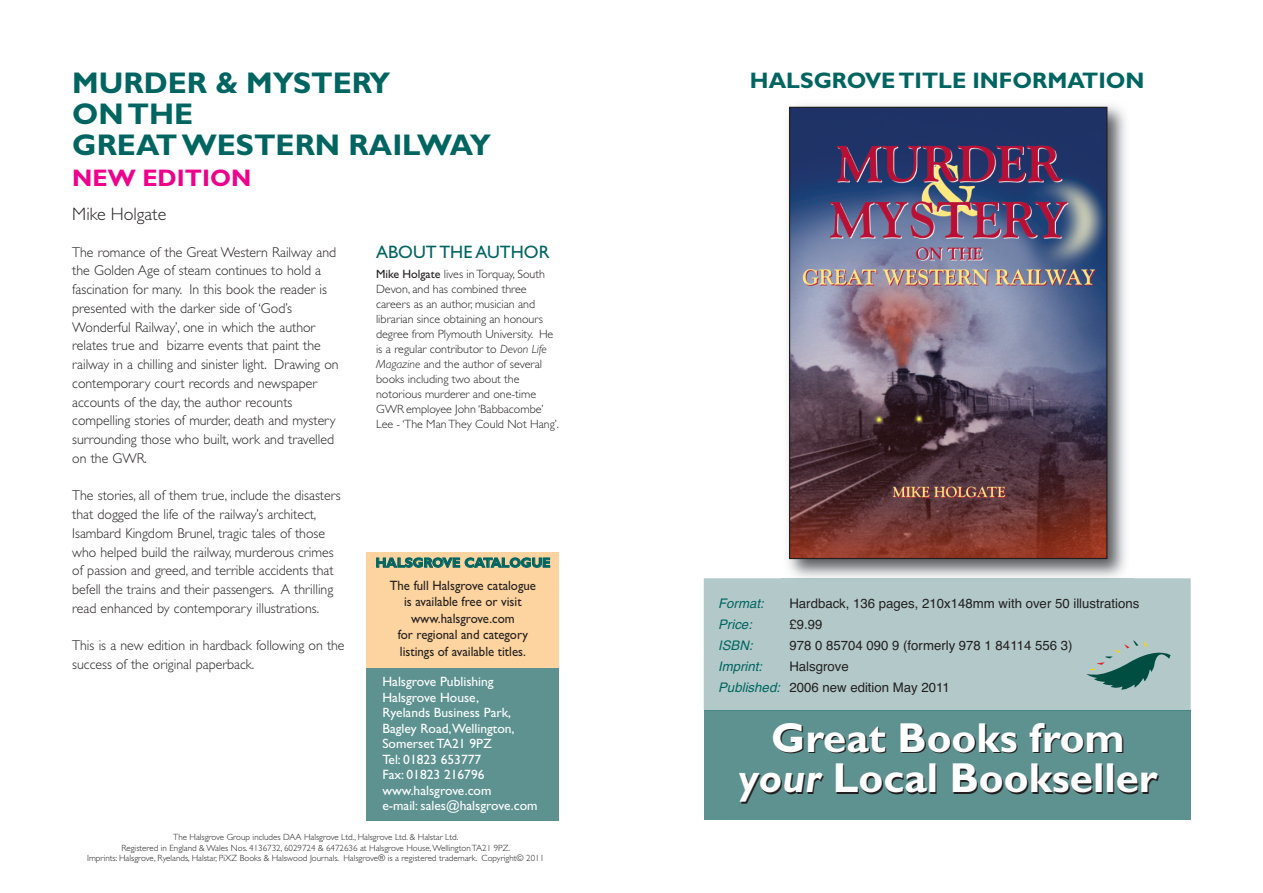
<style>
.page{position:relative;width:1263px;height:893px;background:#fff}
.page>*{position:absolute;margin:0;border:0;box-sizing:border-box;transform-origin:0 0}
.t1{font:700 42px/40.5px "Gill Sans";color:#fff;text-align:center}
.t2{font:700 30px/31px "Gill Sans";color:#006561}
.t3{font:700 24px "Gill Sans";color:#ed028c}
.t4{font:700 22.5px "Gill Sans";color:#006561}
.t5{font:18px "Gill Sans";color:#006561}
.t6{font:300 18px "Gill Sans";color:#231f20}
.t7{font:300 14.25px/18.8px "Gill Sans";color:#231f20}
.t8{font:13.5px/15.5px "Gill Sans";color:#fff}
.t9{font:13.5px/16.5px "Gill Sans TT";color:#231f20;text-align:center;scale:.95 1}
.t10{font:13.5px "Gill Sans TT";color:#fff}
.t11{font:700 13.5px "Gill Sans";letter-spacing:-.005em;color:#006561}
.t12{font:13.2px/21px "Helvetica";color:#231f20}
.t13{font:italic 13.2px "Helvetica";letter-spacing:.005em;color:#006561}
.t14{font:300 12px/15px "Gill Sans";color:#231f20}
.t15{font:9px/10.5px "Gill Sans Light TT";color:#231f20;text-align:center}
.s1{font-weight:400}
.s2{font-style:italic}
.s3{font-style:italic;color:#006561}
</style>
<div class="page">
<div style="left:704px;top:578px;width:487px;height:132px;background:#b3c9c9"></div>
<img style="left:781px;top:105px;width:352px;height:480px">
<img style="left:791px;top:109px;width:314px;height:448px">
<div style="left:789px;top:107px;width:318px;height:452px;border:1px solid #231f20"></div>
<svg style="left:1086px;top:640px;width:84px;height:51px;background:#81a5a1"></svg>
<div style="left:704px;top:711px;width:487px;height:108px;background:#5d9291"></div>
<hr style="left:704px;top:710px;width:487px;height:1px;background:#468684">
<div style="left:367px;top:669px;width:192px;height:152px;background:#5d9291"></div>
<div style="left:367px;top:552px;width:192px;height:116px;background:#fdd49f"></div>
<h2 class="t2" style="left:72px;top:70px;width:319px">MURDER &amp; MYSTERY</h2>
<h3 class="t4" style="left:750px;top:72px;width:396px">HALSGROVETITLE INFORMATION</h3>
<h2 class="t2" style="left:72px;top:101px;width:420px">ONTHE<br>GREATWESTERN RAILWAY</h2>
<h3 class="t3" style="left:72px;top:169px;width:180px">NEW EDITION</h3>
<p class="t6" style="left:72px;top:207px;width:96px">Mike Holgate</p>
<p class="t7" style="left:72px;top:244px;width:268px">The romance of the Great Western Railway and the Golden Age of steam continues to hold a fascination for many. In this book the reader is presented with the darker side of ‘God’s Wonderful Railway’, one in which the author relates true and bizarre events that paint the railway in a chilling and sinister light. Drawing on contemporary court records and newspaper accounts of the day, the author recounts compelling stories of murder, death and mystery surrounding those who built, work and travelled on the GWR.</p>
<p class="t7" style="left:72px;top:487px;width:270px">The stories, all of them true, include the disasters that dogged the life of the railway’s architect, Isambard Kingdom Brunel, tragic tales of those who helped build the railway, murderous crimes of passion and greed, and terrible accidents that befell the trains and their passengers. A thrilling read enhanced by contemporary illustrations.</p>
<p class="t7" style="left:72px;top:637px;width:274px">This is a new edition in hardback following on the success of the original paperback.</p>
<p class="t5" style="left:376px;top:245px;width:175px">ABOUT THE AUTHOR</p>
<p class="t14" style="left:376px;top:267px;width:184px"><span class="s1">Mike Holgate</span> lives inTorquay, South Devon, and has combined three careers as an author, musician and librarian since obtaining an honours degree from Plymouth University. He is a regular contributor to <span class="s2">Devon Life Magazine</span> and the author of several books including two about the notorious murderer and one-time GWR employee John ‘Babbacombe’ Lee - ‘The ManThey Could Not Hang’.</p>
<p class="t11" style="left:376px;top:555px;width:176px">HALSGROVE CATALOGUE</p>
<p class="t9" style="left:390px;top:577px;width:155px">The full Halsgrove catalogue is available free or visit www.halsgrove.com<br>for regional and category listings of available titles.</p>
<p class="t13" style="left:718px;top:598px;width:47px">Format:</p>
<p class="t12" style="left:789px;top:593px;width:351px">Hardback, 136 pages, 210x148mm with over 50 illustrations</p>
<p class="t13" style="left:718px;top:619px;width:35px">Price:</p>
<p class="t12" style="left:789px;top:614px;width:35px">£9.99</p>
<p class="t13" style="left:718px;top:640px;width:36px">ISBN:</p>
<p class="t12" style="left:789px;top:635px;width:285px">978 0 85704 090 9 (formerly 978 1 84114 556 3)</p>
<p class="t13" style="left:718px;top:661px;width:46px">Imprint:</p>
<p class="t12" style="left:718px;top:656px;width:233px;text-indent:71px">Halsgrove<br><span class="s3">Published:</span> 2006 new edition May 2011</p>
<p class="t8" style="left:382px;top:675px;width:113px">Halsgrove Publishing<br>Halsgrove House,</p>
<p class="t10" style="left:382px;top:705px;width:130px">Ryelands Business Park,</p>
<p class="t8" style="left:382px;top:722px;width:157px">Bagley Road,Wellington,<br>Somerset TA21 9PZ<br>Tel: 01823 653777<br>Fax: 01823 216796 www.halsgrove.com<br>e-mail: sales@halsgrove.com</p>
<h1 class="t1" style="left:738px;top:721px;width:421px">Great Books from <span class="s2">your</span> Local Bookseller</h1>
<p class="t15" style="left:87px;top:832px;width:459px">The Halsgrove Group includes DAA Halsgrove Ltd., Halsgrove Ltd. &amp; Halstar Ltd.<br>Registered in England &amp; Wales Nos. 4136732, 6029724 &amp; 6472636 at Halsgrove House,WellingtonTA21 9PZ.<br>Imprints: Halsgrove, Ryelands, Halstar, PiXZ Books &amp; Halswood Journals. Halsgrove® is a registered trademark. Copyright© 2011</p>
</div>
